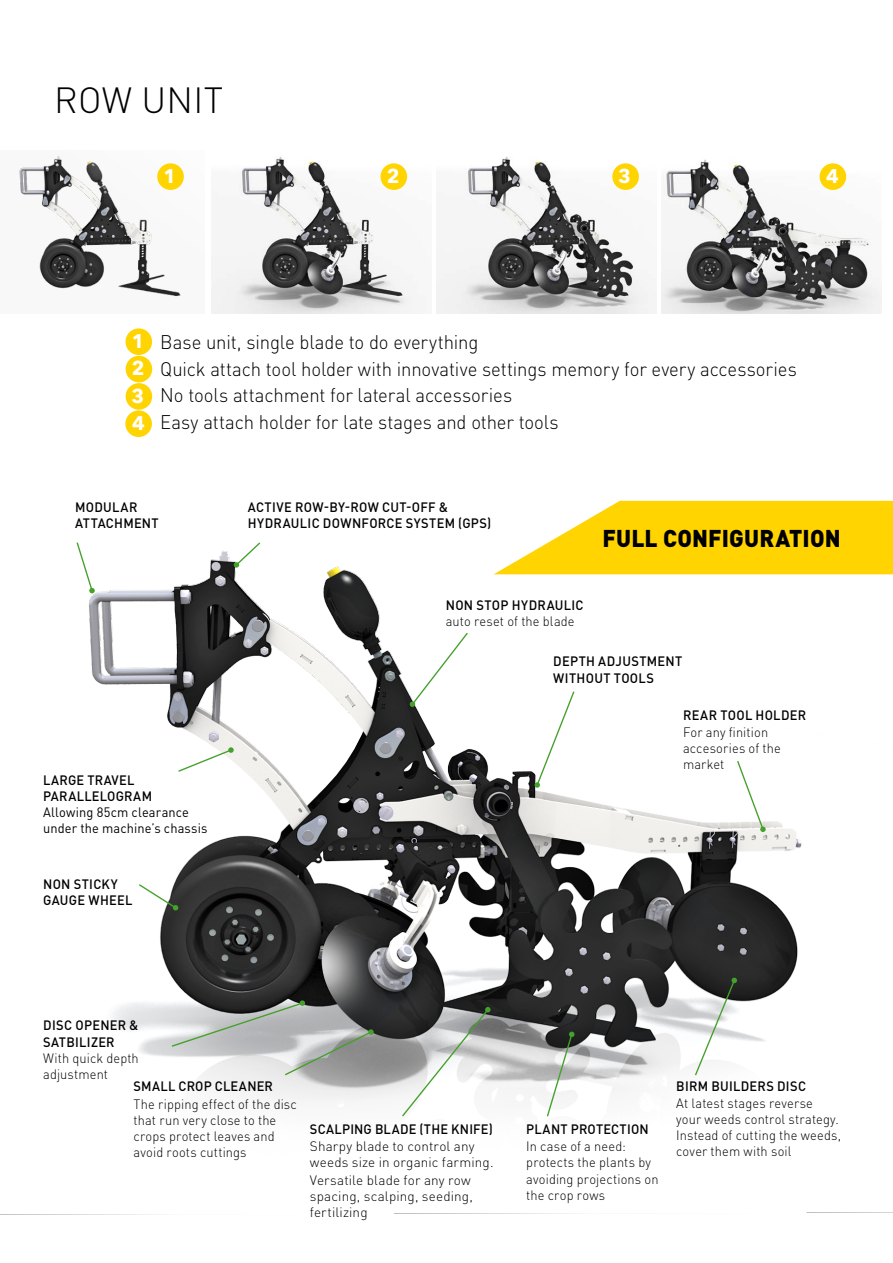
<style>
.page{position:relative;width:893px;height:1263px;background:#fff}
.page>*{position:absolute;margin:0;border:0;box-sizing:border-box;transform-origin:0 0}
.t1{font:300 36px "DIN Pro";letter-spacing:.01em;color:#000}
.t2{font:900 24px "DIN Pro";letter-spacing:.005em;color:#000;scale:.95 1}
.t3{font:700 19.65px "Avenir Next";color:#fff}
.t4{font:300 19.5px/26.7px "DIN Pro";letter-spacing:-.005em;color:#000;scale:.95 1}
.t5{font:300 13.5px/16.2px "DIN Pro";letter-spacing:.01em;color:#000;scale:.95 1}
.t6{font:500 13.5px/16.2px "DIN Pro";letter-spacing:.02em;color:#000;scale:.95 1}
.t7{font:300 13.5px/16.5px "DIN Pro";letter-spacing:.01em;color:#000}
.t8{font:13.5px/16.2px "DIN Pro";letter-spacing:.01em;color:#000;scale:.95 1}
</style>
<div class="page">
<img style="left:19px;top:156px;width:165px;height:141px">
<img style="left:211px;top:156px;width:202px;height:158px">
<img style="left:437px;top:156px;width:220px;height:158px">
<img style="left:661px;top:159px;width:220px;height:155px">
<img style="left:0;top:500px;width:893px;height:715px">
<svg style="left:534px;top:690px;width:42px;height:98px"></svg>
<svg style="left:234px;top:541px;width:28px;height:27px"></svg>
<svg style="left:410px;top:631px;width:59px;height:76px"></svg>
<svg style="left:75px;top:541px;width:20px;height:52px"></svg>
<svg style="left:177px;top:747px;width:57px;height:26px"></svg>
<svg style="left:137px;top:883px;width:41px;height:27px"></svg>
<svg style="left:170px;top:1000px;width:204px;height:76px;background:#b0b3b2"></svg>
<svg style="left:401px;top:1007px;width:90px;height:111px"></svg>
<svg style="left:546px;top:1031px;width:28px;height:87px"></svg>
<svg style="left:694px;top:978px;width:43px;height:99px"></svg>
<svg style="left:736px;top:759px;width:30px;height:73px"></svg>
<div style="left:125px;top:328px;width:27px;height:27px;background:#ffd400;border-radius:50%"></div>
<div style="left:157px;top:163px;width:27px;height:27px;background:#ffd400;border-radius:50%"></div>
<div style="left:126px;top:356px;width:26px;height:26px;background:#ffd400;border-radius:50%"></div>
<div style="left:380px;top:163px;width:27px;height:27px;background:#ffd400;border-radius:50%"></div>
<div style="left:126px;top:383px;width:26px;height:27px;background:#ffd400;border-radius:50%"></div>
<div style="left:612px;top:163px;width:27px;height:27px;background:#ffd400;border-radius:50%"></div>
<div style="left:125px;top:410px;width:27px;height:27px;background:#ffd400;border-radius:50%"></div>
<div style="left:820px;top:163px;width:26px;height:27px;background:#ffd400;border-radius:50%"></div>
<svg style="left:494px;top:501px;width:399px;height:73px"></svg>
<h1 class="t1" style="left:54px;top:76px;width:171px">ROW UNIT</h1>
<h3 class="t3" style="left:164px;top:159px;width:14px">1</h3>
<h3 class="t3" style="left:387px;top:159px;width:14px">2</h3>
<h3 class="t3" style="left:618px;top:159px;width:14px">3</h3>
<h3 class="t3" style="left:826px;top:159px;width:14px">4</h3>
<h3 class="t3" style="left:132px;top:324px;width:14px">1</h3>
<h3 class="t3" style="left:132px;top:352px;width:14px">2</h3>
<h3 class="t3" style="left:132px;top:379px;width:14px">3</h3>
<h3 class="t3" style="left:132px;top:406px;width:14px">4</h3>
<h3 class="t4" style="left:160px;top:328px;width:671px">Base unit, single blade to do everything<br>Quick attach tool holder with innovative settings memory for every accessories No tools attachment for lateral accessories<br>Easy attach holder for late stages and other tools</h3>
<p class="t6" style="left:75px;top:498px;width:89px">MODULAR<br>ATTACHMENT</p>
<p class="t6" style="left:43px;top:771px;width:116px">LARGE TRAVEL<br>PARALLELOGRAM</p>
<p class="t8" style="left:43px;top:804px;width:175px">Allowing 85cm clearance under the machine’s chassis</p>
<p class="t6" style="left:43px;top:875px;width:96px">NON STICKY<br>GAUGE WHEEL</p>
<p class="t6" style="left:248px;top:498px;width:258px">ACTIVE ROW-BY-ROW CUT-OFF &amp;<br>HYDRAULIC DOWNFORCE SYSTEM (GPS)</p>
<h2 class="t2" style="left:602px;top:522px;width:252px">FULL CONFIGURATION</h2>
<p class="t6" style="left:446px;top:596px;width:147px">NON STOP HYDRAULIC</p>
<p class="t5" style="left:446px;top:613px;width:137px">auto reset of the blade</p>
<p class="t6" style="left:553px;top:653px;width:137px">DEPTH ADJUSTMENT<br>WITHOUT TOOLS</p>
<p class="t6" style="left:683px;top:706px;width:131px">REAR TOOL HOLDER</p>
<p class="t5" style="left:683px;top:723px;width:105px">For any finition accesories of the market</p>
<p class="t6" style="left:43px;top:1017px;width:102px">DISC OPENER &amp;<br>SATBILIZER</p>
<p class="t5" style="left:43px;top:1049px;width:102px">With quick depth adjustment</p>
<p class="t6" style="left:134px;top:1078px;width:148px">SMALL CROP CLEANER</p>
<p class="t5" style="left:134px;top:1095px;width:173px">The ripping effect of the disc that run very close to the crops protect leaves and avoid roots cuttings</p>
<p class="t6" style="left:310px;top:1120px;width:194px">SCALPING BLADE (THE KNIFE)</p>
<p class="t7" style="left:310px;top:1137px;width:185px">Sharpy blade to control any weeds size in organic farming.<br>Versatile blade for any row spacing, scalping, seeding, fertilizing</p>
<p class="t6" style="left:526px;top:1120px;width:130px">PLANT PROTECTION</p>
<p class="t5" style="left:526px;top:1138px;width:141px">In case of a need: protects the plants by avoiding projections on the crop rows</p>
<p class="t6" style="left:676px;top:1078px;width:138px">BIRM BUILDERS DISC</p>
<p class="t5" style="left:676px;top:1094px;width:175px">At latest stages reverse your weeds control strategy.<br>Instead of cutting the weeds, cover them with soil</p>
</div>
